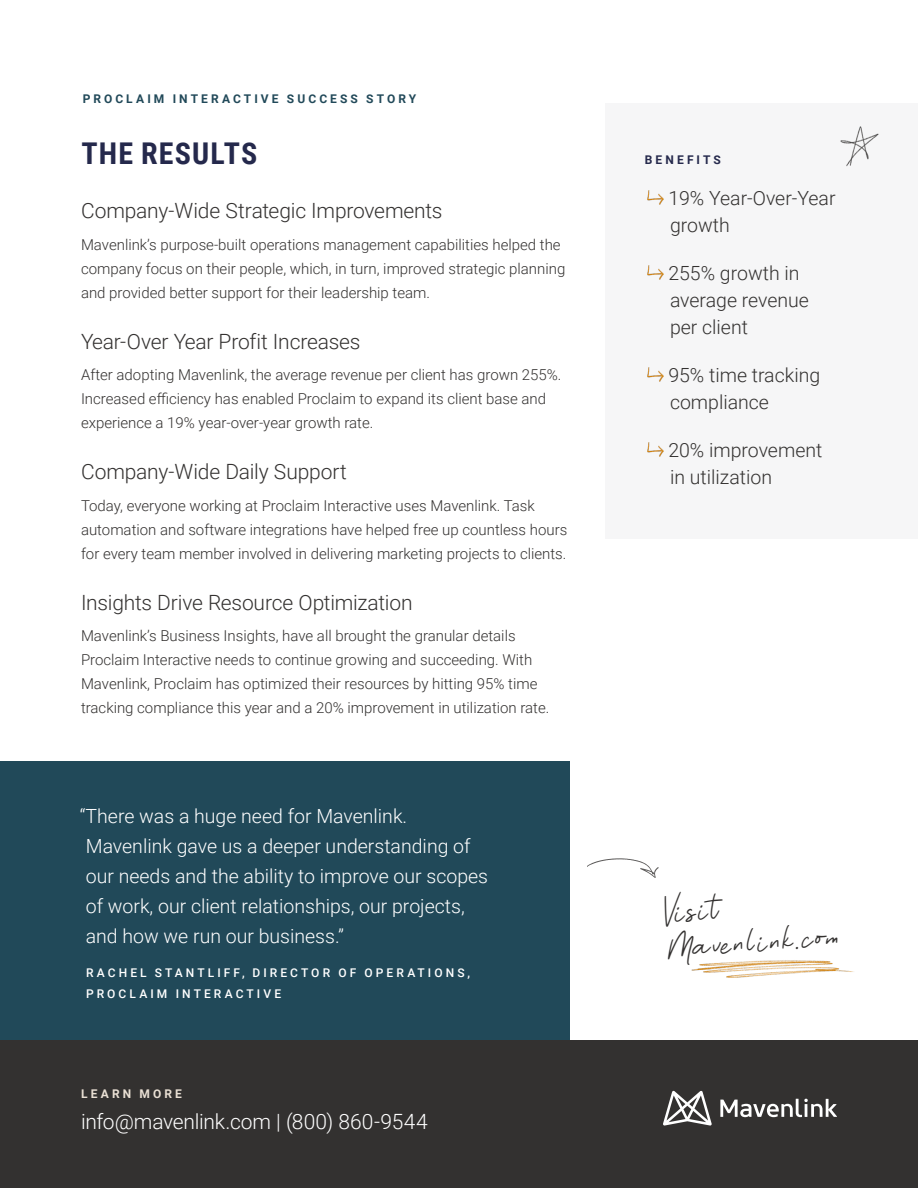
<style>
.page{position:relative;width:918px;height:1188px;background:#fff}
.page>*{position:absolute;margin:0;border:0;box-sizing:border-box;transform-origin:0 0}
.t1{font:45px "Owbeirak Script Demo Version";color:#333130}
.P2{font:700 30px "Roboto Condensed";letter-spacing:.035em;color:#25294c}
.H3_-_Roboto_Light{font:300 21px "Roboto";letter-spacing:-.01em;color:#333130}
.t2{font:300 21px "Roboto";letter-spacing:-.01em;color:#fff}
.Quote_-_Text{font:300 19.5px/30px "Roboto";color:#fff}
.P1{font:300 19.5px/27px "Roboto";color:#333130}
.P2-2{font:300 15px/24px "Roboto";color:#333130}
.Quote_-_Source{font:500 12px/21px "Roboto";letter-spacing:.255em;color:#fff}
.H4_-_All_Caps{font:700 12px "Roboto";letter-spacing:.255em;color:#214959}
.Source___All_Caps_Su{font:700 12px "Roboto";letter-spacing:.26em;color:#eae0d4}
.H4_-_All_Caps-2{font:700 12px "Roboto";letter-spacing:.255em;color:#25294c}
</style>
<div class="page">
<div style="left:0;top:761px;width:570px;height:282px;background:#214959"></div>
<svg style="left:587px;top:858px;width:72px;height:20px"></svg>
<img style="left:692px;top:960px;width:162px;height:18px">
<div style="left:606px;top:103px;width:312px;height:435px;background:#f6f6f7"></div>
<img style="left:647px;top:190px;width:17px;height:15px">
<img style="left:647px;top:265px;width:17px;height:15px">
<img style="left:647px;top:367px;width:17px;height:15px">
<img style="left:647px;top:442px;width:17px;height:15px">
<div style="left:0;top:1040px;width:918px;height:148px;background:#333130"></div>
<svg style="left:663px;top:1091px;width:49px;height:35px"></svg>
<svg style="left:720px;top:1099px;width:117px;height:18px"></svg>
<img style="left:840px;top:126px;width:39px;height:41px">
<p class="H4_-_All_Caps" style="left:83px;top:90px;width:335px">PROCLAIM INTERACTIVE SUCCESS STORY</p>
<p class="P2" style="left:82px;top:132px;width:177px">THE RESULTS</p>
<p class="H3_-_Roboto_Light" style="left:81px;top:196px;width:363px">Company-Wide Strategic Improvements</p>
<p class="P2-2" style="left:81px;top:232px;width:486px">Mavenlink’s purpose-built operations management capabilities helped the company focus on their people, which, in turn, improved strategic planning and provided better support for their leadership team.</p>
<p class="H3_-_Roboto_Light" style="left:81px;top:326px;width:281px">Year-Over Year Profit Increases</p>
<p class="P2-2" style="left:81px;top:362px;width:482px">After adopting Mavenlink, the average revenue per client has grown 255%.<br>Increased efficiency has enabled Proclaim to expand its client base and experience a 19% year-over-year growth rate.</p>
<p class="H3_-_Roboto_Light" style="left:81px;top:457px;width:267px">Company-Wide Daily Support</p>
<p class="P2-2" style="left:81px;top:493px;width:488px">Today, everyone working at Proclaim Interactive uses Mavenlink. Task automation and software integrations have helped free up countless hours for every team member involved in delivering marketing projects to clients.</p>
<p class="H3_-_Roboto_Light" style="left:81px;top:587px;width:333px">Insights Drive Resource Optimization</p>
<p class="P2-2" style="left:81px;top:623px;width:470px">Mavenlink’s Business Insights, have all brought the granular details Proclaim Interactive needs to continue growing and succeeding. With Mavenlink, Proclaim has optimized their resources by hitting 95% time tracking compliance this year and a 20% improvement in utilization rate.</p>
<p class="Quote_-_Text" style="left:86px;top:800px;width:404px;text-indent:-6px">“There was a huge need for Mavenlink.<br>Mavenlink gave us a deeper understanding of our needs and the ability to improve our scopes of work, our client relationships, our projects, and how we run our business.”</p>
<p class="Quote_-_Source" style="left:86px;top:962px;width:386px">RACHEL STANTLIFF, DIRECTOR OF OPERATIONS,<br>PROCLAIM INTERACTIVE</p>
<p class="Source___All_Caps_Su" style="left:81px;top:1085px;width:102px">LEARN MORE</p>
<p class="t2" style="left:81px;top:1107px;width:348px">info@mavenlink.com | (800) 860-9544</p>
<p class="H4_-_All_Caps-2" style="left:645px;top:152px;width:78px">BENEFITS</p>
<p class="P1" style="left:668px;top:184px;width:169px">19% Year-Over-Year growth</p>
<p class="P1" style="left:668px;top:259px;width:142px">255% growth in average revenue per client</p>
<p class="P1" style="left:668px;top:361px;width:153px">95% time tracking compliance</p>
<p class="P1" style="left:668px;top:436px;width:156px">20% improvement in utilization</p>
<p class="t1" style="left:665px;top:893px;width:54px;rotate:-4deg">Visit</p>
<p class="t1" style="left:667px;top:928px;width:172px;rotate:-4deg">Mavenlink.com</p>
</div>
